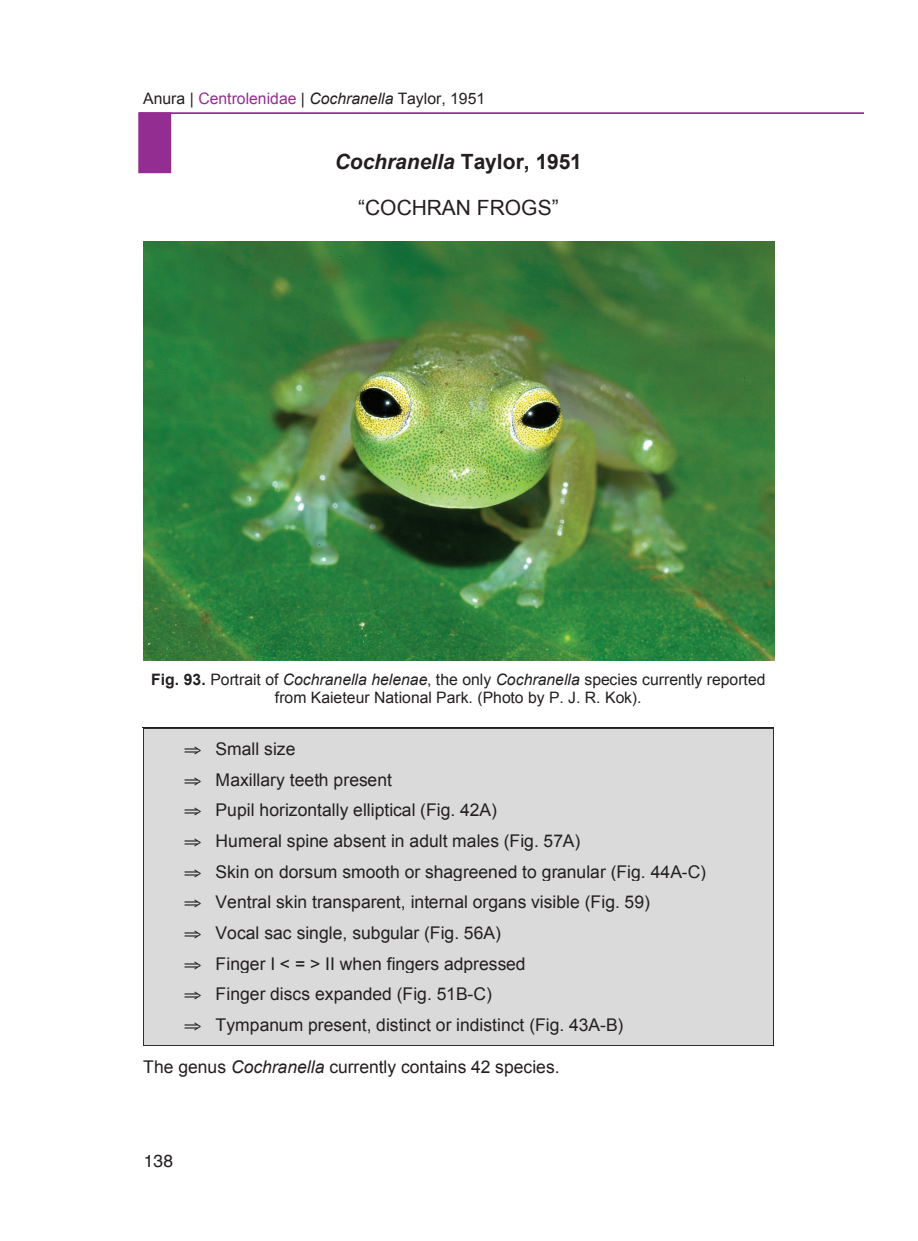
<style>
.page{position:relative;width:918px;height:1241px;background:#fff}
.page>*{position:absolute;margin:0;border:0;box-sizing:border-box;transform-origin:0 0}
.t1{font:21px/45.1px "Arial";letter-spacing:-.005em;color:#231f20;text-align:center}
.t2{font:17.5px/30.6px "Arial";letter-spacing:.005em;color:#231f20}
.t3{font:17.5px "Helvetica";color:#231f20}
.t4{font:15.75px/18.2px "Arial";color:#231f20;text-align:center}
.s1{color:#942d91}
.s2{font-style:italic}
.s3{font-weight:700;font-style:italic}
.s4{font-weight:700}
</style>
<div class="page">
<hr style="left:139px;top:112px;width:724px;height:2px;background:#942d91">
<div style="left:139px;top:113px;width:31px;height:59px;background:#942d91"></div>
<div style="left:138px;top:112px;width:33px;height:61px;border:1px solid #942d91"></div>
<div style="left:143px;top:728px;width:630px;height:317px;background:#dadada"></div>
<hr style="left:143px;top:727px;width:630px;height:1px;background:#231f20">
<hr style="left:143px;top:728px;width:630px;height:1px;background:#2e2e2e">
<hr style="left:143px;top:728px;width:1px;height:316px;background:#2e2e2e">
<hr style="left:143px;top:1044px;width:630px;height:1px;background:#2e2e2e">
<hr style="left:773px;top:728px;width:1px;height:316px;background:#2e2e2e">
<img style="left:144px;top:241px;width:630px;height:419px">
<p class="t4" style="left:143px;top:90px;width:343px">Anura | <span class="s1">Centrolenidae</span> | <span class="s2">Cochranella</span> Taylor, 1951</p>
<p class="t1" style="left:335px;top:139px;width:249px"><span class="s3">Cochranella</span> <span class="s4">Taylor, 1951 </span>“COCHRAN FROGS”</p>
<p class="t4" style="left:151px;top:670px;width:616px"><span class="s4">Fig. 93.</span> Portrait of <span class="s2">Cochranella helenae</span>, the only <span class="s2">Cochranella</span> species currently reported from Kaieteur National Park. (Photo by P. J. R. Kok).</p>
<p class="t2" style="left:216px;top:733px;width:492px">Small size<br>Maxillary teeth present<br>Pupil horizontally elliptical (Fig. 42A)<br>Humeral spine absent in adult males (Fig. 57A)<br>Skin on dorsum smooth or shagreened to granular (Fig. 44A-C)<br>Ventral skin transparent, internal organs visible (Fig. 59)<br>Vocal sac single, subgular (Fig. 56A)<br>Finger I &lt; = &gt; II when fingers adpressed<br>Finger discs expanded (Fig. 51B-C)<br>Tympanum present, distinct or indistinct (Fig. 43A-B)</p>
<p class="t2" style="left:143px;top:1051px;width:418px">The genus <span class="s2">Cochranella</span> currently contains 42 species.</p>
<p class="t3" style="left:144px;top:1153px;width:31px">138</p>
</div>
